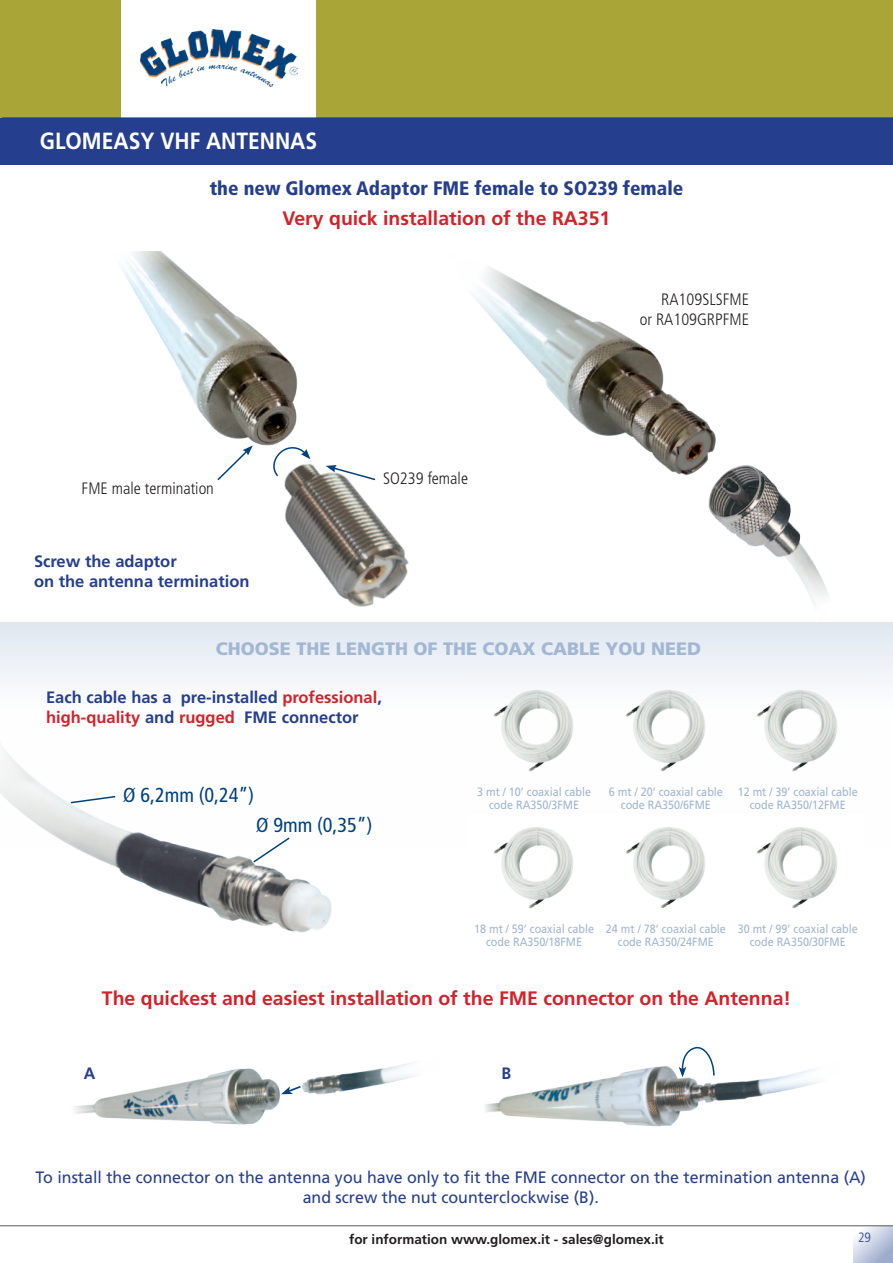
<style>
.page{position:relative;width:893px;height:1263px;background:#fff}
.page>*{position:absolute;margin:0;border:0;box-sizing:border-box;transform-origin:0 0}
.t1{font:700 23.4px "Frutiger";color:#fff;scale:.9 1}
.t2{font:condensed 20.25px "Frutiger";color:#00427d}
.t3{font:700 19.5px "Frutiger";color:#d1232a}
.t4{font:900 condensed 19.5px "Frutiger";color:#253f8e}
.t5{font:900 18px "Frutiger";color:#a1b7d2}
.t6{font:16.5px/19.8px "Frutiger";color:#253f8e;text-align:center}
.t7{font:700 16.5px/19.8px "Frutiger";color:#253f8e}
.t8{font:300 condensed 16.5px/19.8px "Frutiger";color:#231f20;text-align:right}
.t9{font:700 13.5px "Frutiger";color:#231f20}
.t10{font:300 condensed 13.5px "Frutiger";color:#253f8e}
.t11{font:12px/13.5px "Frutiger";color:#a1b7d2;text-align:center;scale:.9 1}
.s1{color:#d1232a}
</style>
<div class="page">
<div style="left:0;top:622px;width:893px;height:225px;background:linear-gradient(to bottom,#ebeff5,#fff)"></div>
<img style="left:74px;top:1063px;width:341px;height:62px">
<img style="left:485px;top:1066px;width:334px;height:61px">
<svg style="left:281px;top:1084px;width:22px;height:10px"></svg>
<svg style="left:679px;top:1046px;width:36px;height:31px"></svg>
<img style="left:120px;top:251px;width:178px;height:173px">
<svg style="left:468px;top:676px;width:396px;height:171px"></svg>
<img style="left:492px;top:821px;width:84px;height:88px">
<img style="left:624px;top:821px;width:84px;height:88px">
<img style="left:756px;top:821px;width:84px;height:88px">
<img style="left:0;top:727px;width:468px;height:206px">
<img style="left:210px;top:410px;width:268px;height:238px">
<img style="left:140px;top:30px;width:157px;height:56px">
<div style="left:317px;top:0;width:576px;height:119px;background:#a9a537"></div>
<div style="left:0;top:0;width:121px;height:119px;background:#a9a537"></div>
<img style="left:437px;top:267px;width:279px;height:214px">
<img style="left:684px;top:451px;width:184px;height:206px">
<svg style="left:854px;top:1226px;width:39px;height:37px"></svg>
<hr style="left:0;top:1225px;width:893px;height:1px;background:#6c6d70">
<hr style="left:2px;top:117px;width:891px;height:2px;background:#00427d">
<svg style="left:69px;top:795px;width:48px;height:9px"></svg>
<svg style="left:252px;top:836px;width:39px;height:28px"></svg>
<div style="left:0;top:118px;width:893px;height:46px;background:#253f8e"></div>
<h1 class="t1" style="left:40px;top:127px;width:310px">GLOMEASY VHF ANTENNAS</h1>
<h3 class="t4" style="left:210px;top:177px;width:475px">the new Glomex Adaptor FME female to SO239 female</h3>
<h3 class="t3" style="left:283px;top:207px;width:329px">Very quick installation of the RA351</h3>
<h3 class="t8" style="left:640px;top:290px;width:111px">RA109SLSFME<br>or RA109GRPFME</h3>
<h3 class="t8" style="left:82px;top:478px;width:134px">FME male termination</h3>
<h3 class="t7" style="left:34px;top:552px;width:217px">Screw the adaptor<br>on the antenna termination</h3>
<h3 class="t8" style="left:383px;top:469px;width:86px">SO239 female</h3>
<h3 class="t5" style="left:216px;top:638px;width:487px">CHOOSE THE LENGTH OF THE COAX CABLE YOU NEED</h3>
<h3 class="t7" style="left:46px;top:687px;width:337px">Each cable has a pre-installed <span class="s1">professional</span>, <span class="s1">high-quality</span> and <span class="s1">rugged</span> FME connector</h3>
<h2 class="t2" style="left:123px;top:783px;width:132px">Ø 6,2mm (0,24”)</h2>
<h2 class="t2" style="left:256px;top:813px;width:118px">Ø 9mm (0,35”)</h2>
<p class="t11" style="left:477px;top:785px;width:128px">3 mt / 10’ coaxial cable code RA350/3FME</p>
<p class="t11" style="left:609px;top:785px;width:128px">6 mt / 20’ coaxial cable code RA350/6FME</p>
<p class="t11" style="left:738px;top:785px;width:135px">12 mt / 39’ coaxial cable code RA350/12FME</p>
<p class="t11" style="left:474px;top:922px;width:135px">18 mt / 59’ coaxial cable code RA350/18FME</p>
<p class="t11" style="left:606px;top:922px;width:135px">24 mt / 78’ coaxial cable code RA350/24FME</p>
<p class="t11" style="left:738px;top:922px;width:135px">30 mt / 99’ coaxial cable code RA350/30FME</p>
<h3 class="t3" style="left:102px;top:987px;width:691px">The quickest and easiest installation of the FME connector on the Antenna!</h3>
<h3 class="t7" style="left:84px;top:1064px;width:13px">A</h3>
<h3 class="t7" style="left:502px;top:1064px;width:11px">B</h3>
<h3 class="t6" style="left:36px;top:1167px;width:832px">To install the connector on the antenna you have only to fit the FME connector on the termination antenna (A) and screw the nut counterclockwise (B).</h3>
<p class="t9" style="left:349px;top:1231px;width:316px">for information www.glomex.it - sales@glomex.it</p>
<p class="t10" style="left:858px;top:1229px;width:14px">29</p>
</div>
